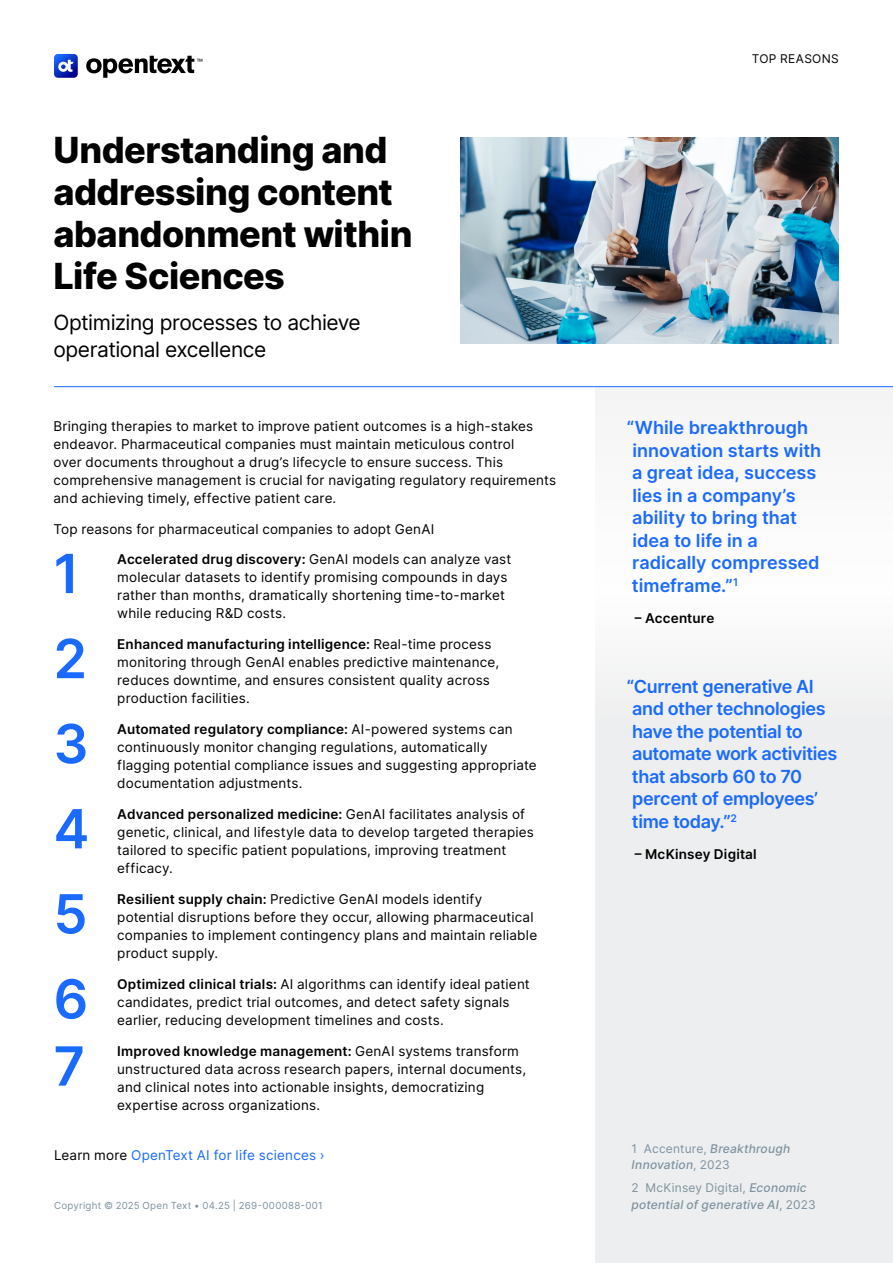
<style>
.page{position:relative;width:893px;height:1263px;background:#fff}
.page>*{position:absolute;margin:0;border:0;box-sizing:border-box;transform-origin:0 0}
.Numbers{font:600 54px "Inter";color:#1a6aff}
.H1_Title{font:800 36px/42px "Inter";letter-spacing:-.015em;color:#000}
.Subhead{font:21px/27px "Inter";letter-spacing:-.02em;color:#000}
.Pull_Quote{font:600 18px/22.5px "Inter";letter-spacing:-.015em;color:#1a6aff}
.Body{font:13.5px/18px "Inter";letter-spacing:.015em;color:#000}
.Body-2{font:13.5px "Inter";letter-spacing:.015em;color:#1a6aff}
.Body-3{font:600 13.5px "Inter";letter-spacing:.015em;color:#000}
.Footnote{font:italic 500 12px/16.5px "Inter";letter-spacing:.015em;color:#7e929f}
.t1{font:12px "Inter";letter-spacing:.03em;color:#000}
.t2{font:9.75px "Inter";letter-spacing:.025em;color:#7e929f}
.s1{font-weight:600}
.s2{color:#000}
.s3{font-weight:400;font-style:normal}
</style>
<div class="page">
<svg style="left:86px;top:56px;width:116px;height:22px"></svg>
<svg style="left:54px;top:54px;width:24px;height:24px"></svg>
<svg style="left:595px;top:387px;width:298px;height:876px"></svg>
<img style="left:460px;top:138px;width:379px;height:206px">
<hr style="left:54px;top:386px;width:839px;height:1px;background:#1a6aff">
<h1 class="H1_Title" style="left:53px;top:128px;width:361px">Understanding and addressing content abandonment within<br>Life Sciences</h1>
<p class="Subhead" style="left:53px;top:308px;width:309px">Optimizing processes to achieve operational excellence</p>
<p class="Body" style="left:53px;top:417px;width:504px">Bringing therapies to market to improve patient outcomes is a high-stakes endeavor. Pharmaceutical companies must maintain meticulous control<br>over documents throughout a drug’s lifecycle to ensure success. This comprehensive management is crucial for navigating regulatory requirements and achieving timely, effective patient care.</p>
<p class="Body" style="left:53px;top:520px;width:382px">Top reasons for pharmaceutical companies to adopt GenAI</p>
<p class="Numbers" style="left:53px;top:534px;width:27px">1</p>
<p class="Body" style="left:117px;top:549px;width:396px"><span class="s1">Accelerated drug discovery:</span> GenAI models can analyze vast molecular datasets to identify promising compounds in days rather than months, dramatically shortening time-to-market while reducing R&amp;D costs.</p>
<p class="Numbers" style="left:53px;top:619px;width:35px">2</p>
<p class="Body" style="left:117px;top:634px;width:383px"><span class="s1">Enhanced manufacturing intelligence:</span> Real-time process monitoring through GenAI enables predictive maintenance, reduces downtime, and ensures consistent quality across production facilities.</p>
<p class="Numbers" style="left:53px;top:704px;width:37px">3</p>
<p class="Body" style="left:117px;top:720px;width:421px"><span class="s1">Automated regulatory compliance:</span> AI-powered systems can continuously monitor changing regulations, automatically flagging potential compliance issues and suggesting appropriate documentation adjustments.</p>
<p class="Numbers" style="left:53px;top:789px;width:37px">4</p>
<p class="Body" style="left:117px;top:805px;width:418px"><span class="s1">Advanced personalized medicine:</span> GenAI facilitates analysis of genetic, clinical, and lifestyle data to develop targeted therapies tailored to specific patient populations, improving treatment efficacy.</p>
<p class="Numbers" style="left:53px;top:874px;width:36px">5</p>
<p class="Body" style="left:117px;top:890px;width:421px"><span class="s1">Resilient supply chain:</span> Predictive GenAI models identify potential disruptions before they occur, allowing pharmaceutical companies to implement contingency plans and maintain reliable product supply.</p>
<p class="Numbers" style="left:53px;top:960px;width:36px">6</p>
<p class="Body" style="left:117px;top:975px;width:414px"><span class="s1">Optimized clinical trials:</span> AI algorithms can identify ideal patient candidates, predict trial outcomes, and detect safety signals earlier, reducing development timelines and costs.</p>
<p class="Numbers" style="left:53px;top:1027px;width:33px">7</p>
<p class="Body" style="left:117px;top:1042px;width:410px"><span class="s1">Improved knowledge management:</span> GenAI systems transform unstructured data across research papers, internal documents, and clinical notes into actionable insights, democratizing expertise across organizations.</p>
<p class="Body-2" style="left:54px;top:1146px;width:272px"><span class="s2">Learn more</span> OpenText AI for life sciences ›</p>
<p class="t2" style="left:54px;top:1198px;width:270px">Copyright © 2025 Open Text • 04.25 | 269-000088-001</p>
<p class="t1" style="left:752px;top:50px;width:89px">TOP REASONS</p>
<p class="Pull_Quote" style="left:627px;top:416px;width:196px">“While breakthrough innovation starts with a great idea, success lies in a company’s ability to bring that idea to life in a radically compressed timeframe.”<sup>1</sup></p>
<p class="Body-3" style="left:635px;top:608px;width:81px">– Accenture</p>
<p class="Pull_Quote" style="left:627px;top:674px;width:212px">“Current generative AI and other technologies have the potential to automate work activities that absorb 60 to 70 percent of employees’ time today.”<sup>2</sup></p>
<p class="Body-3" style="left:635px;top:844px;width:123px">– McKinsey Digital</p>
<p class="Footnote" style="left:632px;top:1140px;width:160px"><span class="s3">1 Accenture,</span> Breakthrough<br>Innovation<span class="s3">, 2023</span></p>
<p class="Footnote" style="left:632px;top:1179px;width:186px"><span class="s3">2 McKinsey Digital,</span> Economic potential of generative AI<span class="s3">, 2023</span></p>
</div>
